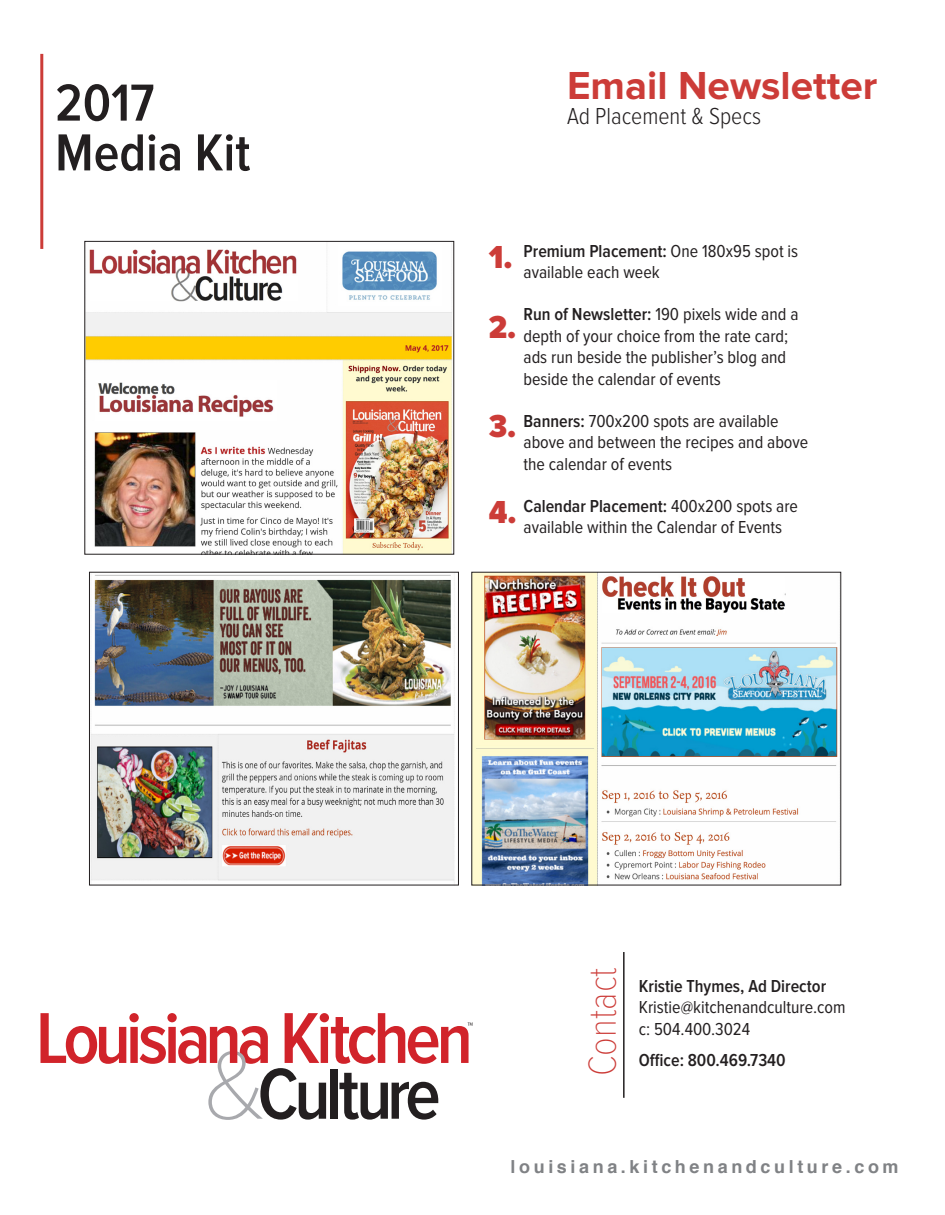
<style>
.page{position:relative;width:945px;height:1215px;background:#fff}
.page>*{position:absolute;margin:0;border:0;box-sizing:border-box;transform-origin:0 0}
.t1{font:600 54px/49.8px "Proxima Nova Cond";color:#231f20}
.t2{font:700 40.5px "Proxima Nova";color:#cc3c38}
.t3{font:100 40.5px "Proxima Nova Cond";color:#cc3c38}
.t4{font:900 33px/69.3px "Proxima Nova Cond";color:#cc3c38}
.t5{font:300 24px "Proxima Nova Cond";color:#231f20}
.t6{font:18px/21.6px "Proxima Nova Cond";color:#231f20}
.t7{font:600 18px "Proxima Nova Cond";color:#231f20}
.t8{font:700 18px "Helvetica";letter-spacing:.2em;color:#808285}
.s1{font-weight:600}
</style>
<div class="page">
<hr style="left:40px;top:54px;width:3px;height:195px;background:#cc3c38">
<svg style="left:40px;top:1013px;width:432px;height:107px"></svg>
<hr style="left:623px;top:952px;width:2px;height:146px;background:#231f20">
<img style="left:86px;top:249px;width:366px;height:304px">
<div style="left:84px;top:241px;width:370px;height:314px;border:1px solid #231f20"></div>
<img style="left:91px;top:574px;width:364px;height:307px">
<div style="left:89px;top:572px;width:370px;height:313px;border:1px solid #231f20"></div>
<img style="left:473px;top:574px;width:365px;height:309px">
<h1 class="t1" style="left:55px;top:80px;width:197px">2017<br>Media Kit</h1>
<h2 class="t2" style="left:567px;top:67px;width:312px">Email Newsletter</h2>
<h3 class="t5" style="left:567px;top:105px;width:196px">Ad Placement &amp; Specs</h3>
<h3 class="t4" style="left:489px;top:224px;width:29px">1.<br>2.</h3>
<h3 class="t4" style="left:489px;top:393px;width:29px">3.</h3>
<h3 class="t4" style="left:489px;top:479px;width:29px">4.</h3>
<p class="t6" style="left:524px;top:240px;width:276px"><span class="s1">Premium Placement:</span> One 180x95 spot is available each week</p>
<p class="t6" style="left:524px;top:304px;width:276px"><span class="s1">Run of Newsletter:</span> 190 pixels wide and a depth of your choice from the rate card; ads run beside the publisher’s blog and beside the calendar of events</p>
<p class="t6" style="left:524px;top:411px;width:286px"><span class="s1">Banners:</span> 700x200 spots are available above and between the recipes and above the calendar of events</p>
<p class="t6" style="left:524px;top:496px;width:276px"><span class="s1">Calendar Placement:</span> 400x200 spots are available within the Calendar of Events</p>
<h2 class="t3" style="left:584px;top:1076px;width:111px;rotate:-90deg">Contact</h2>
<p class="t7" style="left:639px;top:978px;width:189px">Kristie Thymes, Ad Director</p>
<p class="t6" style="left:639px;top:997px;width:208px">Kristie@kitchenandculture.com c: 504.400.3024</p>
<p class="t7" style="left:639px;top:1051px;width:148px">Office: 800.469.7340</p>
<p class="t8" style="left:511px;top:1152px;width:390px">louisiana.kitchenandculture.com</p>
</div>
